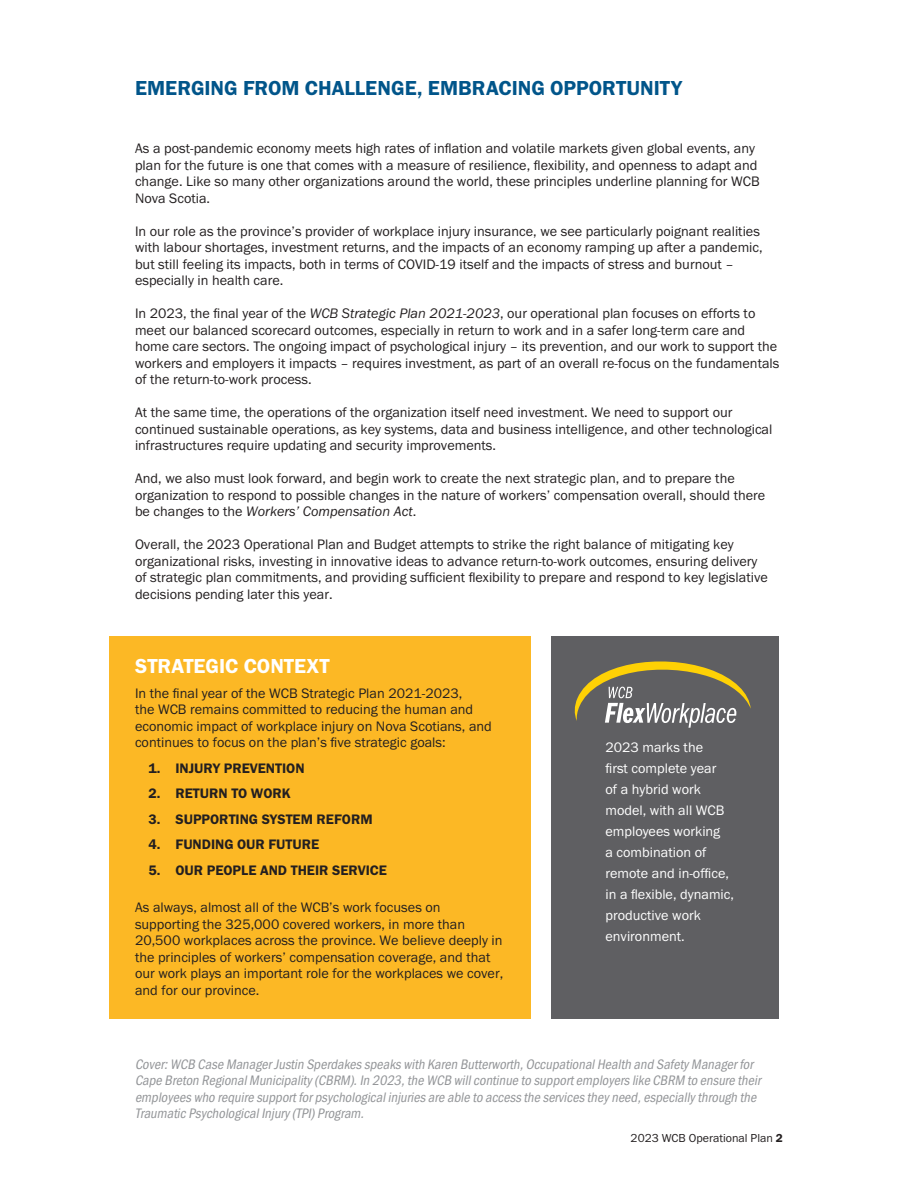
<style>
.page{position:relative;width:918px;height:1188px;background:#fff}
.page>*{position:absolute;margin:0;border:0;box-sizing:border-box;transform-origin:0 0}
.headline-14pt{font:21px "Franklin Gothic URW Dem";color:#01558a}
.headline-14pt-2{font:21px "Franklin Gothic URW Dem";color:#fff}
.text{font:14.25px/16.5px "Franklin Gothic URW Boo";color:#231f20}
.text-2{font:italic 14.25px/16.5px "Franklin Gothic URW Con Boo";color:#939598}
.text-3{font:14.25px/21px "Franklin Gothic URW Boo";color:#fff}
.t1{font:14.25px "Franklin Gothic URW Dem";color:#231f20}
.t2{font:12px "Franklin Gothic URW Boo";color:#231f20}
.s1{font-family:"Franklin Gothic URW Boo Ita"}
.s2{font-family:"Franklin Gothic URW Dem"}
</style>
<div class="page">
<div style="left:109px;top:636px;width:421px;height:383px;background:#fcb825"></div>
<div style="left:551px;top:636px;width:228px;height:383px;background:#5f5f62"></div>
<svg style="left:575px;top:661px;width:176px;height:67px"></svg>
<p class="headline-14pt" style="left:135px;top:75px;width:549px">EMERGING FROM CHALLENGE, EMBRACING OPPORTUNITY</p>
<p class="text" style="left:135px;top:140px;width:626px">As a post-pandemic economy meets high rates of inflation and volatile markets given global events, any plan for the future is one that comes with a measure of resilience, flexibility, and openness to adapt and change. Like so many other organizations around the world, these principles underline planning for WCB Nova Scotia.</p>
<p class="text" style="left:135px;top:222px;width:629px">In our role as the province’s provider of workplace injury insurance, we see particularly poignant realities with labour shortages, investment returns, and the impacts of an economy ramping up after a pandemic, but still feeling its impacts, both in terms of COVID-19 itself and the impacts of stress and burnout – especially in health care.</p>
<p class="text" style="left:135px;top:305px;width:646px">In 2023, the final year of the <span class="s1">WCB Strategic Plan 2021-2023</span>, our operational plan focuses on efforts to meet our balanced scorecard outcomes, especially in return to work and in a safer long-term care and home care sectors. The ongoing impact of psychological injury – its prevention, and our work to support the workers and employers it impacts – requires investment, as part of an overall re-focus on the fundamentals of the return-to-work process.</p>
<p class="text" style="left:135px;top:404px;width:639px">At the same time, the operations of the organization itself need investment. We need to support our continued sustainable operations, as key systems, data and business intelligence, and other technological infrastructures require updating and security improvements.</p>
<p class="text" style="left:135px;top:470px;width:632px">And, we also must look forward, and begin work to create the next strategic plan, and to prepare the organization to respond to possible changes in the nature of workers’ compensation overall, should there be changes to the <span class="s1">Workers’ Compensation Act</span>.</p>
<p class="text" style="left:135px;top:536px;width:634px">Overall, the 2023 Operational Plan and Budget attempts to strike the right balance of mitigating key organizational risks, investing in innovative ideas to advance return-to-work outcomes, ensuring delivery of strategic plan commitments, and providing sufficient flexibility to prepare and respond to key legislative decisions pending later this year.</p>
<p class="headline-14pt-2" style="left:135px;top:653px;width:196px">STRATEGIC CONTEXT</p>
<p class="text" style="left:135px;top:684px;width:358px">In the final year of the WCB Strategic Plan 2021-2023,<br>the WCB remains committed to reducing the human and economic impact of workplace injury on Nova Scotians, and continues to focus on the plan’s five strategic goals:</p>
<p class="t1" style="left:148px;top:759px;width:158px">1. INJURY PREVENTION</p>
<p class="t1" style="left:148px;top:784px;width:144px">2. RETURN TO WORK</p>
<p class="t1" style="left:148px;top:810px;width:226px">3. SUPPORTING SYSTEM REFORM</p>
<p class="t1" style="left:148px;top:835px;width:172px">4. FUNDING OUR FUTURE</p>
<p class="t1" style="left:148px;top:861px;width:240px">5. OUR PEOPLE AND THEIR SERVICE</p>
<p class="text" style="left:135px;top:899px;width:370px">As always, almost all of the WCB’s work focuses on supporting the 325,000 covered workers, in more than 20,500 workplaces across the province. We believe deeply in the principles of workers’ compensation coverage, and that our work plays an important role for the workplaces we cover, and for our province.</p>
<p class="text-3" style="left:605px;top:736px;width:130px">2023 marks the<br>first complete year<br>of a hybrid work model, with all WCB employees working<br>a combination of remote and in-office, in a flexible, dynamic, productive work environment.</p>
<p class="text-2" style="left:135px;top:1056px;width:630px">Cover:WCB Case ManagerJustin Sperdakesspeakswith Karen Butterworth,OccupationalHealth and SafetyManagerfor Cape Breton RegionalMunicipality(CBRM).In 2023,the WCB willcontinue to supportemployerslike CBRM to ensure their employeeswho require supportforpsychologicalinjuriesare able to accessthe servicestheyneed,especiallythrough the Traumatic PsychologicalInj ury(TPI)Program.</p>
<p class="t2" style="left:631px;top:1131px;width:154px">2023 WCB Operational Plan <span class="s2">2</span></p>
</div>
